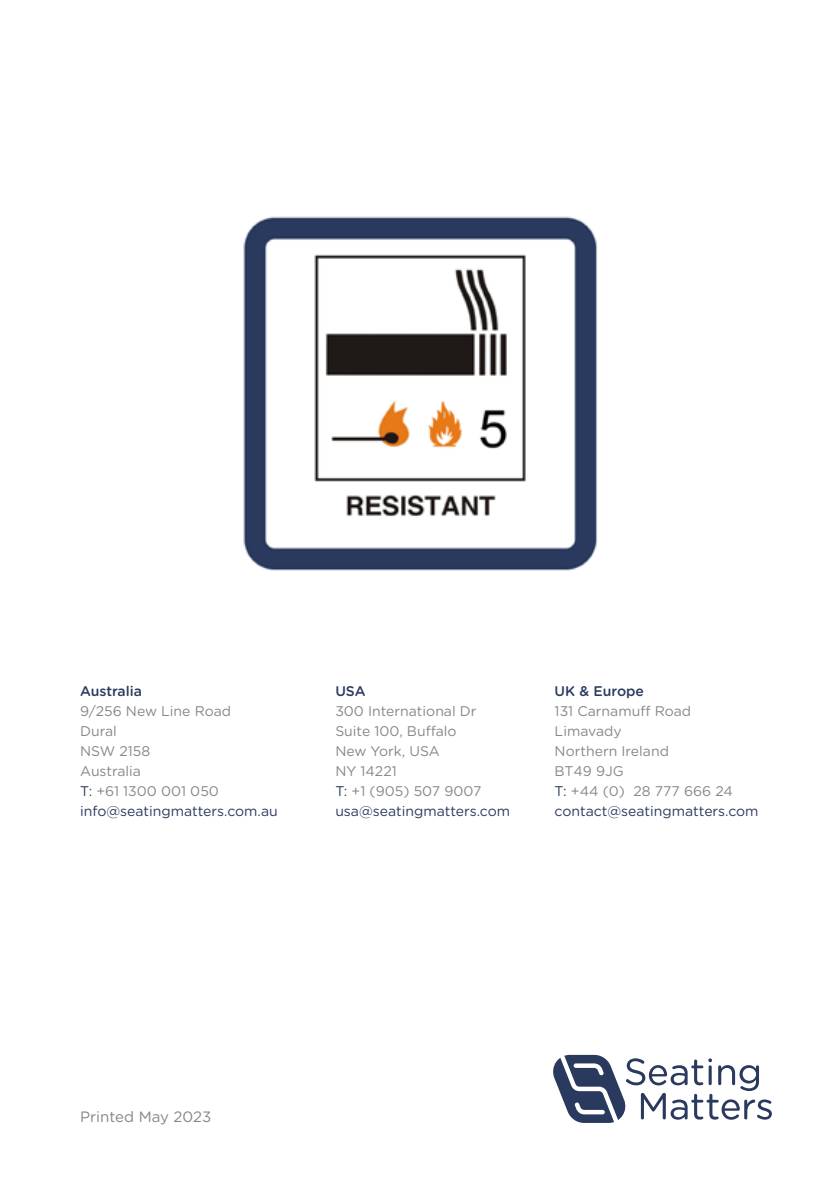
<style>
.page{position:relative;width:840px;height:1191px;background:#fff}
.page>*{position:absolute;margin:0;border:0;box-sizing:border-box;transform-origin:0 0}
.t1{font:15px "Gotham Rnd";color:#878787}
.t2{font:14px/20px "Gotham Rnd";color:#878787}
.t3{font:500 14px "Gotham Rnd";color:#2a3a5e}
.s1{color:#2a3a5e}
</style>
<div class="page">
<img style="left:243px;top:216px;width:354px;height:355px">
<svg style="left:553px;top:1054px;width:218px;height:69px"></svg>
<p class="t3" style="left:80px;top:680px;width:63px">Australia</p>
<p class="t2" style="left:80px;top:700px;width:199px">9/256 New Line Road<br>Dural<br>NSW 2158<br>Australia<br><span class="s1">T:</span> +61 1300 001 050 <span class="s1">info@seatingmatters.com.au</span></p>
<p class="t3" style="left:335px;top:680px;width:32px">USA</p>
<p class="t2" style="left:335px;top:700px;width:176px">300 International Dr<br>Suite 100, Buffalo<br>New York, USA<br>NY 14221<br><span class="s1">T:</span> +1 (905) 507 9007 <span class="s1">usa@seatingmatters.com</span></p>
<p class="t3" style="left:554px;top:680px;width:91px">UK &amp; Europe</p>
<p class="t2" style="left:554px;top:700px;width:205px">131 Carnamuff Road<br>Limavady<br>Northern Ireland<br>BT49 9JG<br><span class="s1">T:</span> +44 (0) 28 777 666 24 <span class="s1">contact@seatingmatters.com</span></p>
<p class="t1" style="left:80px;top:1106px;width:132px">Printed May 2023</p>
</div>
